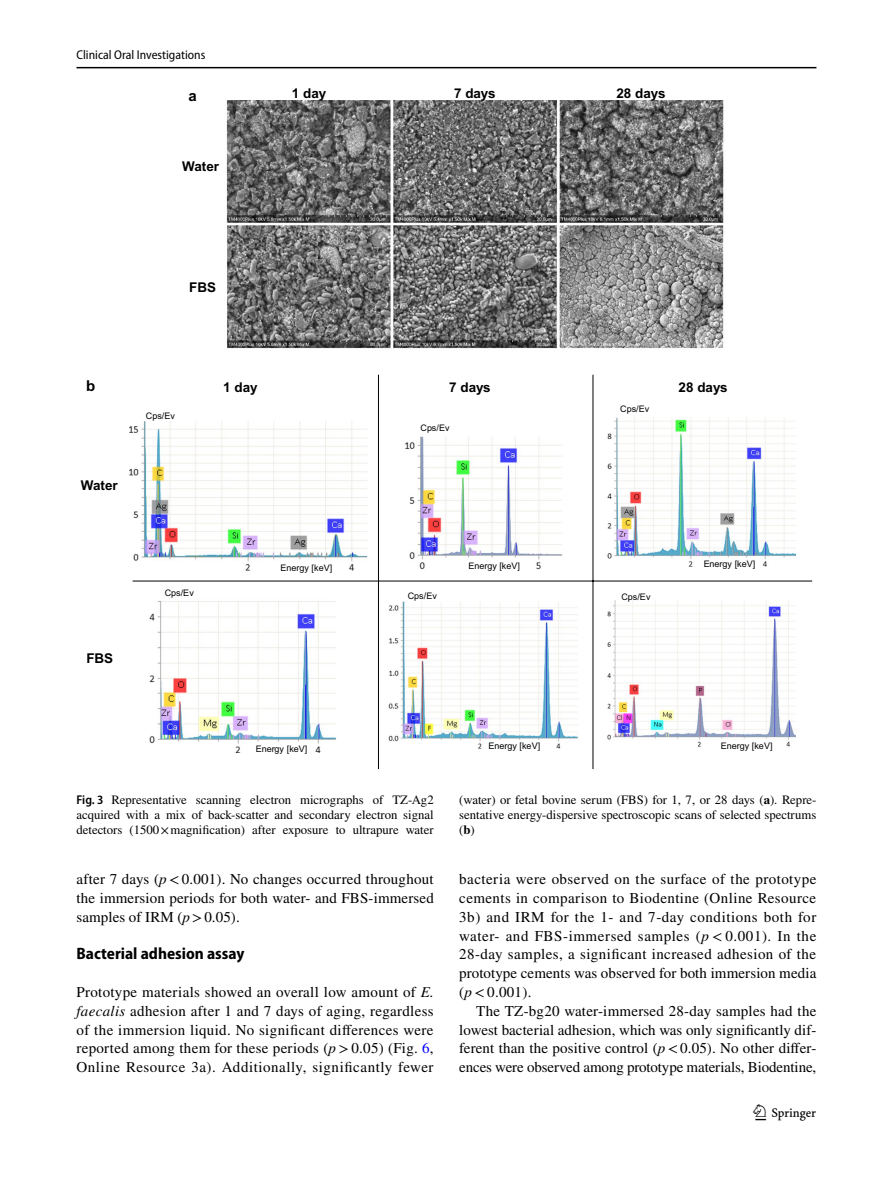
<style>
.page{position:relative;width:893px;height:1187px;background:#fff}
.page>*{position:absolute;margin:0;border:0;box-sizing:border-box;transform-origin:0 0}
.t1{font:22.5px "Springnew Regular 3";color:#000}
.t2{font:700 semi-condensed 16.5px "Myriad Pro";color:#000}
.t3{font:15px/18.8px "STIX";letter-spacing:.005em;color:#000;text-align:justify}
.t4{font:15px "Arial Bold MT2";color:#000}
.t5{font:13.5px "Arial Bold MT2";color:#000}
.t6{font:12.75px/15px "STIX";color:#000;text-align:justify}
.t7{font:semi-condensed 12.75px "Myriad Pro";color:#000}
.t8{font:9px "Arial MT4";letter-spacing:-.005em;color:#000}
.s1{font-family:"Myriad Pro";font-weight:600;font-stretch:semi-condensed}
.s2{font-weight:700}
.s3{font-style:italic}
.s4{color:#00f}
</style>
<div class="page">
<hr style="left:77px;top:67px;width:739px;height:1px;background:#000">
<img style="left:129px;top:100px;width:666px;height:652px">
<hr style="left:378px;top:375px;width:1px;height:394px;background:#000">
<hr style="left:133px;top:580px;width:679px;height:1px;background:#000">
<hr style="left:593px;top:375px;width:1px;height:394px;background:#000">
<p class="t7" style="left:77px;top:48px;width:130px">Clinical Oral Investigations</p>
<p class="t4" style="left:188px;top:85px;width:10px">a</p>
<p class="t5" style="left:182px;top:156px;width:38px">Water</p>
<p class="t5" style="left:292px;top:84px;width:36px">1 day</p>
<p class="t5" style="left:454px;top:84px;width:43px">7 days</p>
<p class="t5" style="left:616px;top:84px;width:51px">28 days</p>
<p class="t5" style="left:189px;top:277px;width:28px">FBS</p>
<p class="t4" style="left:86px;top:375px;width:11px">b</p>
<p class="t5" style="left:81px;top:476px;width:38px">Water</p>
<p class="t8" style="left:146px;top:410px;width:31px">Cps/Ev</p>
<p class="t5" style="left:86px;top:649px;width:28px">FBS</p>
<p class="t8" style="left:165px;top:586px;width:31px">Cps/Ev</p>
<p class="t5" style="left:223px;top:378px;width:36px">1 day</p>
<p class="t5" style="left:449px;top:378px;width:43px">7 days</p>
<p class="t5" style="left:679px;top:378px;width:51px">28 days</p>
<p class="t8" style="left:421px;top:421px;width:31px">Cps/Ev</p>
<p class="t8" style="left:620px;top:402px;width:31px">Cps/Ev</p>
<p class="t8" style="left:280px;top:561px;width:53px">Energy [keV]</p>
<p class="t8" style="left:704px;top:557px;width:53px">Energy [keV]</p>
<p class="t8" style="left:468px;top:559px;width:53px">Energy [keV]</p>
<p class="t8" style="left:408px;top:589px;width:31px">Cps/Ev</p>
<p class="t8" style="left:621px;top:590px;width:31px">Cps/Ev</p>
<p class="t8" style="left:256px;top:742px;width:53px">Energy [keV]</p>
<p class="t8" style="left:721px;top:739px;width:53px">Energy [keV]</p>
<p class="t8" style="left:488px;top:739px;width:53px">Energy [keV]</p>
<p class="t6" style="left:77px;top:793px;width:359px"><span class="s1">Fig. 3</span> Representative scanning electron micrographs of TZ-Ag2 acquired with a mix of back-scatter and secondary electron signal detectors (1500×magnification) after exposure to ultrapure water</p>
<p class="t6" style="left:459px;top:793px;width:359px">(water) or fetal bovine serum (FBS) for 1, 7, or 28 days (<span class="s2">a</span>). Repre&shy;sentative energy-dispersive spectroscopic scans of selected spectrums (<span class="s2">b</span>)</p>
<p class="t3" style="left:77px;top:871px;width:359px">after 7 days (<span class="s3">p</span>&lt;0.001). No changes occurred throughout the immersion periods for both water- and FBS-immersed samples of IRM (<span class="s3">p</span>&gt;0.05).</p>
<p class="t2" style="left:77px;top:944px;width:169px">Bacterial adhesion assay</p>
<p class="t3" style="left:77px;top:983px;width:359px">Prototype materials showed an overall low amount of <span class="s3">E. faecalis</span> adhesion after 1 and 7 days of aging, regardless of the immersion liquid. No significant differences were reported among them for these periods (<span class="s3">p</span>&gt;0.05) (Fig. <span class="s4">6</span>, Online Resource 3a). Additionally, significantly fewer</p>
<p class="t3" style="left:459px;top:871px;width:359px">bacteria were observed on the surface of the prototype cements in comparison to Biodentine (Online Resource 3b) and IRM for the 1- and 7-day conditions both for water- and FBS-immersed samples (<span class="s3">p</span> &lt; 0.001). In the 28-day samples, a significant increased adhesion of the prototype cements was observed for both immersion media (<span class="s3">p</span>&lt;0.001).</p>
<p class="t3" style="left:459px;top:1002px;width:359px;text-indent:17px">The TZ-bg20 water-immersed 28-day samples had the lowest bacterial adhesion, which was only significantly dif&shy;ferent than the positive control (<span class="s3">p</span>&lt;0.05). No other differ&shy;ences were observed among prototype materials, Biodentine,</p>
<h1 class="t1" style="left:755px;top:1104px;width:62px">1 3</h1>
</div>
